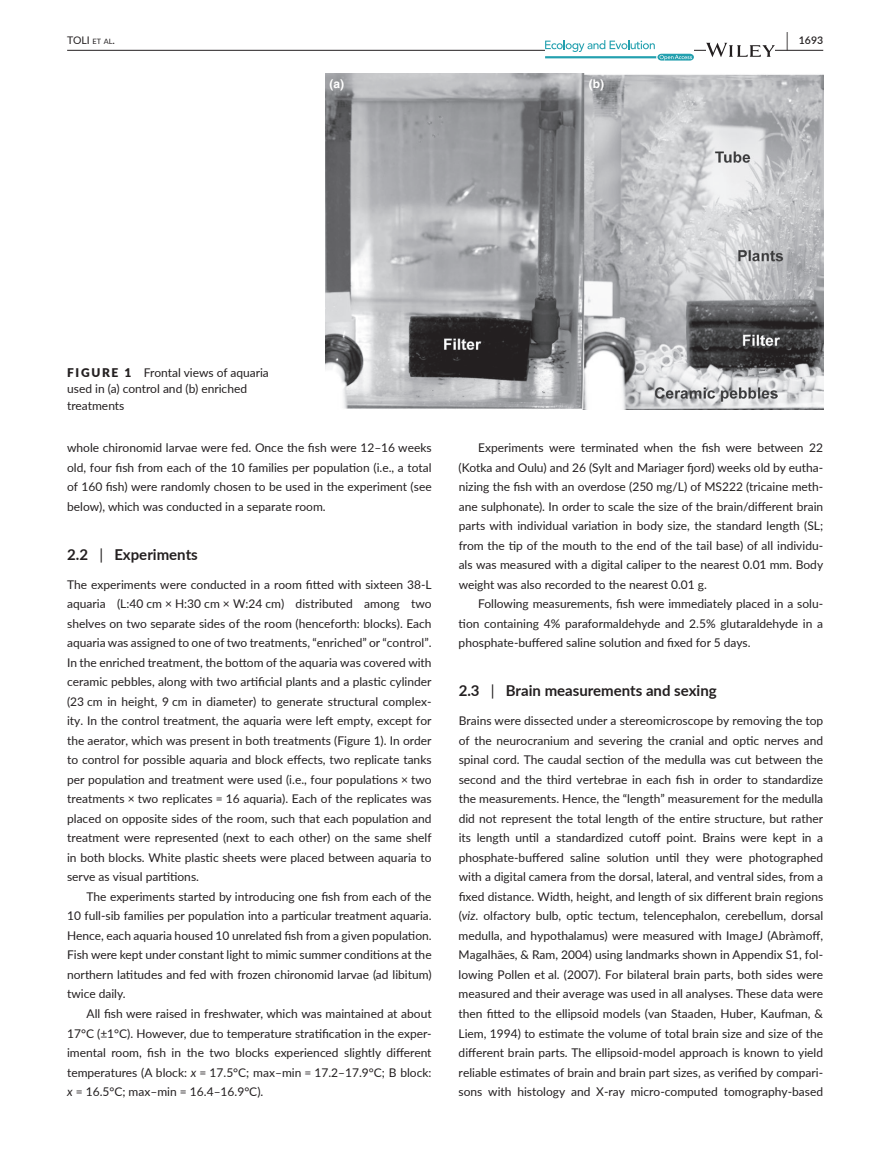
<style>
.page{position:relative;width:893px;height:1174px;background:#fff}
.page>*{position:absolute;margin:0;border:0;box-sizing:border-box;transform-origin:0 0}
.t1{font:600 19.5px "Lato";color:#231f20;scale:.48 1}
.t2{font:700 15px "Lato";color:#231f20}
.t3{font:12px/19.5px "Lato";color:#231f20;text-align:justify}
.t4{font:700 12px "Helvetica";color:#fff}
.t5{font:10.5px "Lato";color:#231f20}
.t6{font:600 10.5px "Lato";color:#231f20}
.t7{font:7.35px "Lato";color:#231f20}
.s1{font-size:7.35px}
.s2{font-size:10.5px}
.s3{font-weight:900}
.s4{font-weight:400}
.s5{font-style:italic}
</style>
<div class="page">
<hr style="left:67px;top:50px;width:756px;height:1px;background:#231f20">
<svg style="left:545px;top:40px;width:149px;height:21px"></svg>
<svg style="left:706px;top:43px;width:69px;height:14px"></svg>
<img style="left:326px;top:73px;width:497px;height:337px">
<h1 class="t1" style="left:786px;top:26px;width:7px">|</h1>
<p class="t5" style="left:73px;top:33px;width:27px">TOLI <span class="s1">et</span></p>
<p class="t7" style="left:109px;top:36px;width:8px">a<span class="s2">l</span></p>
<p class="t6" style="left:799px;top:33px;width:26px">1693</p>
<p class="t4" style="left:329px;top:77px;width:16px">(a)</p>
<p class="t4" style="left:589px;top:77px;width:17px">(b)</p>
<p class="t3" style="left:67px;top:363px;width:203px;line-height:16.5px;text-align:left"><span class="s3">FIGURE 1</span> Frontal views of aquaria used in (a) control and (b) enriched treatments</p>
<p class="t3" style="left:67px;top:437px;width:366px">whole chironomid larvae were fed. Once the fish were 12–16 weeks old, four fish from each of the 10 families per population (i.e., a total of 160 fish) were randomly chosen to be used in the experiment (see below), which was conducted in a separate room.</p>
<p class="t2" style="left:67px;top:543px;width:132px">2.2 <span class="s4">|</span> Experiments</p>
<p class="t3" style="left:67px;top:574px;width:366px">The experiments were conducted in a room fitted with sixteen 38-L aquaria (L:40 cm × H:30 cm × W:24 cm) distributed among two shelves on two separate sides of the room (henceforth: blocks). Each aquaria was assigned to one of two treatments, “enriched” or “control”.<br>In the enriched treatment, the bottom of the aquaria was covered with ceramic pebbles, along with two artificial plants and a plastic cylinder (23 cm in height, 9 cm in diameter) to generate structural complex&shy;ity. In the control treatment, the aquaria were left empty, except for the aerator, which was present in both treatments (Figure 1). In order to control for possible aquaria and block effects, two replicate tanks per population and treatment were used (i.e., four populations × two treatments × two replicates = 16 aquaria). Each of the replicates was placed on opposite sides of the room, such that each population and treatment were represented (next to each other) on the same shelf in both blocks. White plastic sheets were placed between aquaria to serve as visual partitions.</p>
<p class="t3" style="left:67px;top:886px;width:366px;text-indent:20px">The experiments started by introducing one fish from each of the 10 full-sib families per population into a particular treatment aquaria.<br>Hence, each aquaria housed 10 unrelated fish from a given population.<br>Fish were kept under constant light to mimic summer conditions at the northern latitudes and fed with frozen chironomid larvae (ad libitum) twice daily.</p>
<p class="t3" style="left:67px;top:1003px;width:366px;text-indent:20px">All fish were raised in freshwater, which was maintained at about 17°C (±1°C). However, due to temperature stratification in the exper&shy;imental room, fish in the two blocks experienced slightly different temperatures (A block: <span class="s5">x</span> = 17.5°C; max–min = 17.2–17.9°C; B block: <span class="s5">x</span> = 16.5°C; max–min = 16.4–16.9°C).</p>
<p class="t3" style="left:459px;top:437px;width:366px;text-indent:19px">Experiments were terminated when the fish were between 22 (Kotka and Oulu) and 26 (Sylt and Mariager fjord) weeks old by eutha&shy;nizing the fish with an overdose (250 mg/L) of MS222 (tricaine meth&shy;ane sulphonate). In order to scale the size of the brain/different brain parts with individual variation in body size, the standard length (SL; from the tip of the mouth to the end of the tail base) of all individu&shy;als was measured with a digital caliper to the nearest 0.01 mm. Body weight was also recorded to the nearest 0.01 g.</p>
<p class="t3" style="left:459px;top:593px;width:366px;text-indent:20px">Following measurements, fish were immediately placed in a solu&shy;tion containing 4% paraformaldehyde and 2.5% glutaraldehyde in a phosphate-buffered saline solution and fixed for 5 days.</p>
<p class="t2" style="left:459px;top:679px;width:260px">2.3 <span class="s4">|</span> Brain measurements and sexing</p>
<p class="t3" style="left:459px;top:710px;width:366px">Brains were dissected under a stereomicroscope by removing the top of the neurocranium and severing the cranial and optic nerves and spinal cord. The caudal section of the medulla was cut between the second and the third vertebrae in each fish in order to standardize the measurements. Hence, the “length” measurement for the medulla did not represent the total length of the entire structure, but rather its length until a standardized cutoff point. Brains were kept in a phosphate-buffered saline solution until they were photographed with a digital camera from the dorsal, lateral, and ventral sides, from a fixed distance. Width, height, and length of six different brain regions (<span class="s5">viz</span>. olfactory bulb, optic tectum, telencephalon, cerebellum, dorsal medulla, and hypothalamus) were measured with ImageJ (Abràmoff, Magalhães, &amp; Ram, 2004) using landmarks shown in Appendix S1, fol&shy;lowing Pollen et al. (2007). For bilateral brain parts, both sides were measured and their average was used in all analyses. These data were then fitted to the ellipsoid models (van Staaden, Huber, Kaufman, &amp; Liem, 1994) to estimate the volume of total brain size and size of the different brain parts. The ellipsoid-model approach is known to yield reliable estimates of brain and brain part sizes, as verified by compari&shy;sons with histology and X-ray micro-computed tomography-based</p>
</div>
